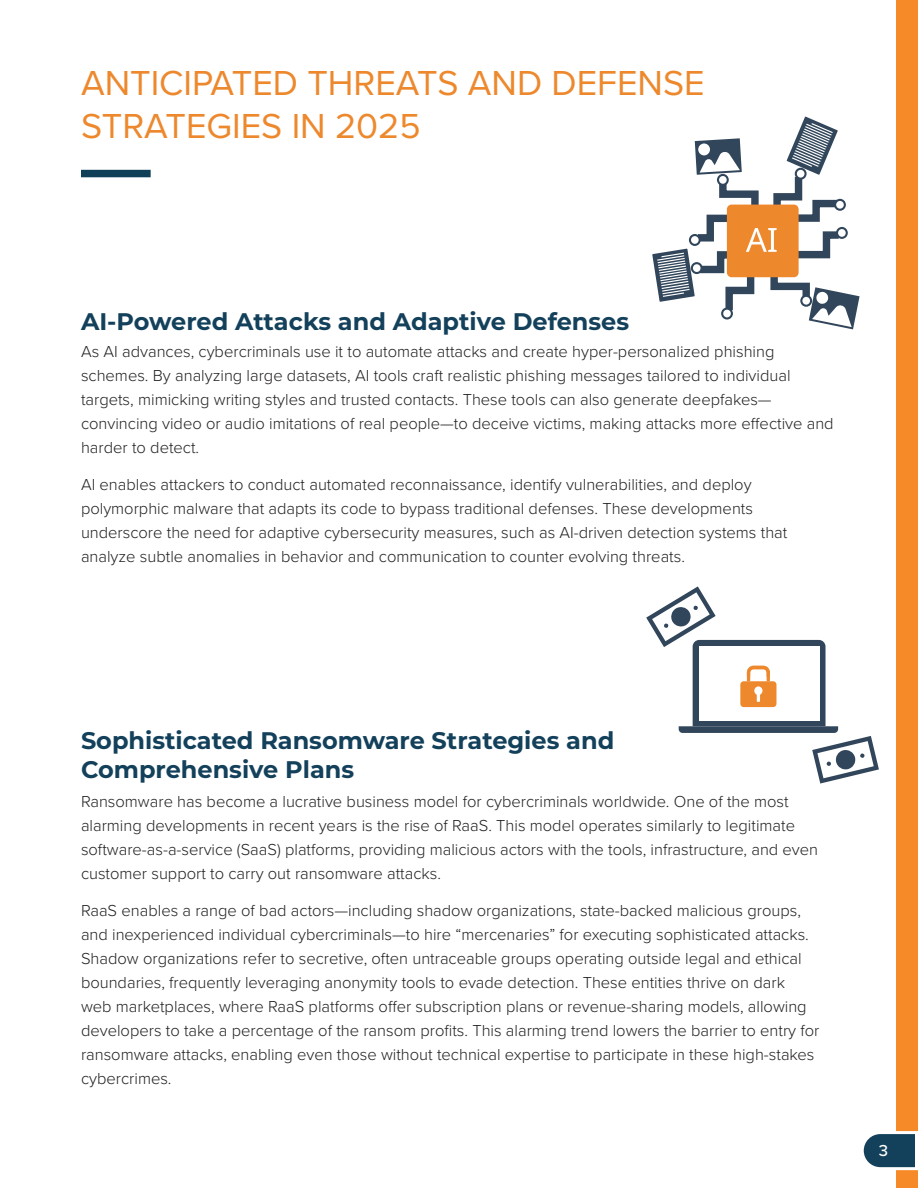
<style>
.page{position:relative;width:918px;height:1188px;background:#fff}
.page>*{position:absolute;margin:0;border:0;box-sizing:border-box;transform-origin:0 0}
.Header1{font:36px/43.2px "Proxima Nova";color:#ed882d}
.t1{font:700 24px/28.8px "Montserrat";color:#13405a}
.Body_copy{font:300 16.5px/24px "Proxima Nova";color:#231f20}
.t2{font:500 16.5px "Proxima Nova";color:#fff}
</style>
<div class="page">
<div style="left:897px;top:0;width:21px;height:1188px;background:#f68a28"></div>
<svg style="left:863px;top:1130px;width:55px;height:42px"></svg>
<div style="left:81px;top:170px;width:70px;height:7px;background:#0f4058"></div>
<svg style="left:646px;top:586px;width:233px;height:198px"></svg>
<svg style="left:652px;top:117px;width:208px;height:212px"></svg>
<p class="Header1" style="left:81px;top:60px;width:625px">ANTICIPATED THREATS AND DEFENSE<br>STRATEGIES IN 2025</p>
<p class="t1" style="left:81px;top:306px;width:550px">AI-Powered Attacks and Adaptive Defenses</p>
<p class="Body_copy" style="left:81px;top:338px;width:754px">As AI advances, cybercriminals use it to automate attacks and create hyper-personalized phishing schemes. By analyzing large datasets, AI tools craft realistic phishing messages tailored to individual targets, mimicking writing styles and trusted contacts. These tools can also generate deepfakes— convincing video or audio imitations of real people—to deceive victims, making attacks more effective and harder to detect.</p>
<p class="Body_copy" style="left:81px;top:472px;width:708px">AI enables attackers to conduct automated reconnaissance, identify vulnerabilities, and deploy polymorphic malware that adapts its code to bypass traditional defenses. These developments underscore the need for adaptive cybersecurity measures, such as AI-driven detection systems that analyze subtle anomalies in behavior and communication to counter evolving threats.</p>
<p class="t1" style="left:81px;top:725px;width:535px">Sophisticated Ransomware Strategies and<br>Comprehensive Plans</p>
<p class="Body_copy" style="left:81px;top:788px;width:739px">Ransomware has become a lucrative business model for cybercriminals worldwide. One of the most alarming developments in recent years is the rise of RaaS. This model operates similarly to legitimate software-as-a-service (SaaS) platforms, providing malicious actors with the tools, infrastructure, and even customer support to carry out ransomware attacks.</p>
<p class="Body_copy" style="left:81px;top:898px;width:740px">RaaS enables a range of bad actors—including shadow organizations, state-backed malicious groups, and inexperienced individual cybercriminals—to hire “mercenaries” for executing sophisticated attacks.<br>Shadow organizations refer to secretive, often untraceable groups operating outside legal and ethical boundaries, frequently leveraging anonymity tools to evade detection. These entities thrive on dark web marketplaces, where RaaS platforms offer subscription plans or revenue-sharing models, allowing developers to take a percentage of the ransom profits. This alarming trend lowers the barrier to entry for ransomware attacks, enabling even those without technical expertise to participate in these high-stakes cybercrimes.</p>
<p class="t2" style="left:879px;top:1138px;width:11px">3</p>
</div>
